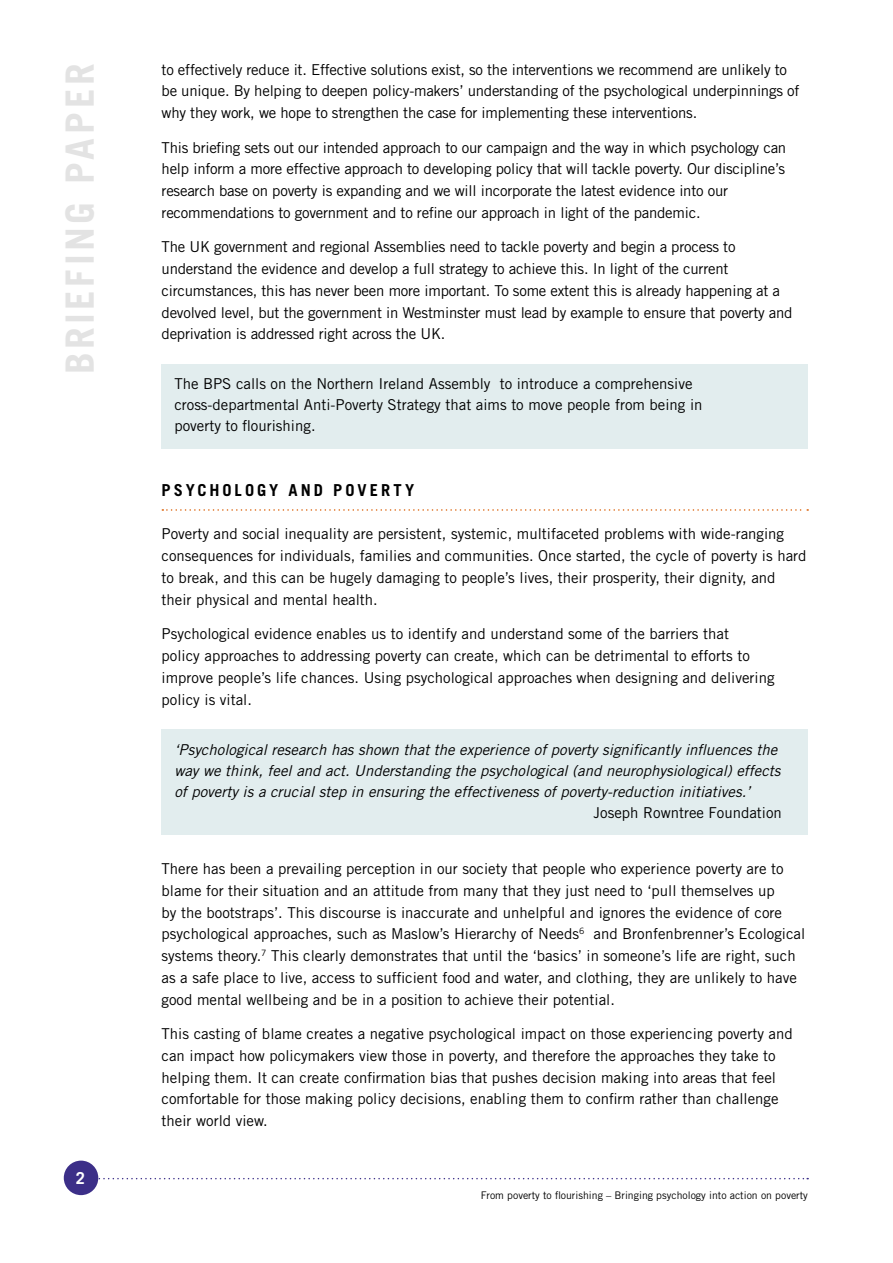
<style>
.page{position:relative;width:893px;height:1263px;background:#fff}
.page>*{position:absolute;margin:0;border:0;box-sizing:border-box;transform-origin:0 0}
.t1{font:700 39px "Trade Gothic LT Std";letter-spacing:.09em;color:#e3e3e3}
.t2{font:700 16.5px "Trade Gothic LT Std";letter-spacing:.175em;color:#000}
.t3{font:700 16.5px "Trade Gothic LT Std";color:#fff}
.t4{font:15px/21.8px "Trade Gothic LT Std";color:#000}
.t5{font:italic 15px/21px "Trade Gothic LT Std";color:#000}
.t6{font:10.5px "Trade Gothic LT Std";color:#000}
</style>
<div class="page">
<svg style="left:98px;top:1178px;width:710px;height:1px"></svg>
<div style="left:64px;top:1160px;width:34px;height:35px;background:#3c2f88;border-radius:50%"></div>
<div style="left:162px;top:365px;width:646px;height:84px;background:#e2edee"></div>
<svg style="left:162px;top:509px;width:646px;height:2px"></svg>
<div style="left:162px;top:730px;width:646px;height:105px;background:#e2edee"></div>
<h1 class="t1" style="left:56px;top:374px;width:312px;rotate:-90deg">BRIEFING PAPER</h1>
<p class="t3" style="left:76px;top:1168px;width:11px">2</p>
<p class="t4" style="left:162px;top:58px;width:639px">to effectively reduce it. Effective solutions exist, so the interventions we recommend are unlikely to be unique. By helping to deepen policy-makers’ understanding of the psychological underpinnings of why they work, we hope to strengthen the case for implementing these interventions.</p>
<p class="t4" style="left:162px;top:136px;width:626px">This briefing sets out our intended approach to our campaign and the way in which psychology can help inform a more effective approach to developing policy that will tackle poverty. Our discipline’s research base on poverty is expanding and we will incorporate the latest evidence into our recommendations to government and to refine our approach in light of the pandemic.</p>
<p class="t4" style="left:162px;top:236px;width:633px">The UK government and regional Assemblies need to tackle poverty and begin a process to understand the evidence and develop a full strategy to achieve this. In light of the current circumstances, this has never been more important. To some extent this is already happening at a devolved level, but the government in Westminster must lead by example to ensure that poverty and deprivation is addressed right across the UK.</p>
<p class="t4" style="left:174px;top:373px;width:530px;line-height:21px">The BPS calls on the Northern Ireland Assembly to introduce a comprehensive cross-departmental Anti-Poverty Strategy that aims to move people from being in poverty to flourishing.</p>
<p class="t2" style="left:162px;top:480px;width:254px">PSYCHOLOGY AND POVERTY</p>
<p class="t4" style="left:162px;top:523px;width:646px">Poverty and social inequality are persistent, systemic, multifaceted problems with wide-ranging consequences for individuals, families and communities. Once started, the cycle of poverty is hard to break, and this can be hugely damaging to people’s lives, their prosperity, their dignity, and their physical and mental health.</p>
<p class="t4" style="left:162px;top:623px;width:614px">Psychological evidence enables us to identify and understand some of the barriers that<br>policy approaches to addressing poverty can create, which can be detrimental to efforts to improve people’s life chances. Using psychological approaches when designing and delivering policy is vital.</p>
<p class="t5" style="left:174px;top:739px;width:608px">‘Psychological research has shown that the experience of poverty significantly influences the way we think, feel and act. Understanding the psychological (and neurophysiological) effects of poverty is a crucial step in ensuring the effectiveness of poverty-reduction initiatives.’</p>
<p class="t4" style="left:594px;top:801px;width:190px">Joseph Rowntree Foundation</p>
<p class="t4" style="left:162px;top:858px;width:645px">There has been a prevailing perception in our society that people who experience poverty are to blame for their situation and an attitude from many that they just need to ‘pull themselves up<br>by the bootstraps’. This discourse is inaccurate and unhelpful and ignores the evidence of core psychological approaches, such as Maslow’s Hierarchy of Needs<sup>6</sup> and Bronfenbrenner’s Ecological systems theory.<sup>7</sup> This clearly demonstrates that until the ‘basics’ in someone’s life are right, such as a safe place to live, access to sufficient food and water, and clothing, they are unlikely to have good mental wellbeing and be in a position to achieve their potential.</p>
<p class="t4" style="left:162px;top:1023px;width:633px">This casting of blame creates a negative psychological impact on those experiencing poverty and can impact how policymakers view those in poverty, and therefore the approaches they take to helping them. It can create confirmation bias that pushes decision making into areas that feel comfortable for those making policy decisions, enabling them to confirm rather than challenge their world view.</p>
<p class="t6" style="left:481px;top:1189px;width:329px">From poverty to flourishing – Bringing psychology into action on poverty</p>
</div>
